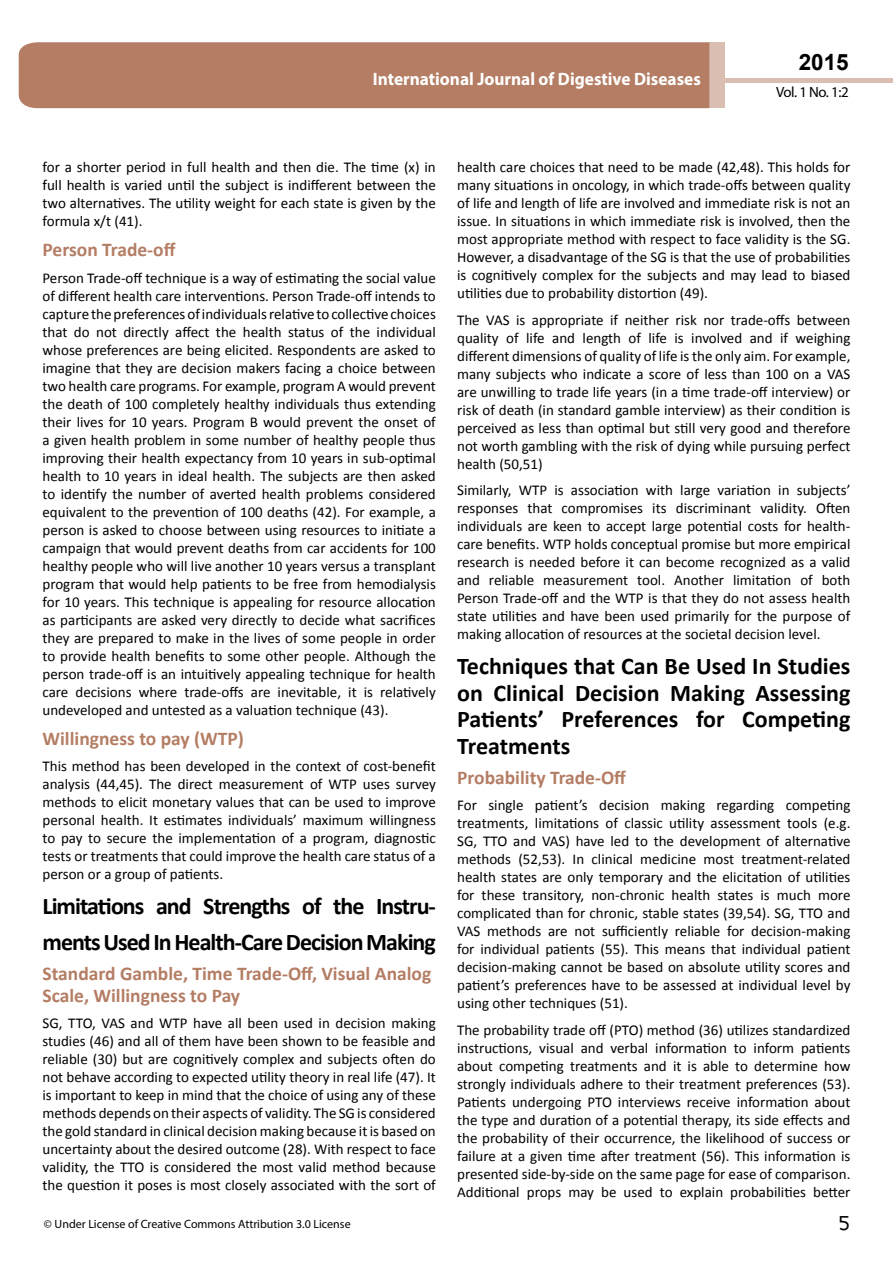
<style>
.page{position:relative;width:893px;height:1263px;background:#fff}
.page>*{position:absolute;margin:0;border:0;box-sizing:border-box;transform-origin:0 0}
.t1{font:25.5px "Tunga";color:#000}
.t2{font:700 24px/26.4px "Calibri";letter-spacing:-.04em;color:#000}
.t3{font:700 22.5px "Arial";color:#000}
.t4{font:700 19.5px/21.5px "Calibri";color:#b47d64}
.t5{font:700 18px "Myriad Pro";color:#fff;scale:.96 1}
.t6{font:15px/18px "Calibri";color:#000;text-align:justify}
.t7{font:14.85px "Myriad Pro";color:#000}
.t8{font:12px "Myriad Pro";color:#000}
</style>
<div class="page">
<hr style="left:725px;top:78px;width:168px;height:4px;background:#d9beb1">
<div style="left:19px;top:42px;width:690px;height:66px;background:#b47d64"></div>
<div style="left:709px;top:42px;width:16px;height:66px;background:#d9beb1"></div>
<p class="t5" style="left:373px;top:67px;width:343px">International Journal of Digestive Diseases</p>
<p class="t5" style="left:585px;top:74px;width:128px">ISSN 1698-9465</p>
<h3 class="t3" style="left:799px;top:47px;width:52px">2015</h3>
<p class="t7" style="left:776px;top:83px;width:74px">Vol. 1 No. 1:2</p>
<p class="t6" style="left:43px;top:158px;width:395px">for a shorter period in full health and then die. The time (x) in full health is varied until the subject is indifferent between the two alternatives. The utility weight for each state is given by the formula x/t (41).</p>
<h3 class="t4" style="left:43px;top:239px;width:135px">Person Trade-off</h3>
<p class="t6" style="left:43px;top:269px;width:395px">Person Trade-off technique is a way of estimating the social value of different health care interventions. Person Trade-off intends to capture the preferences of individuals relative to collective choices that do not directly affect the health status of the individual whose preferences are being elicited. Respondents are asked to imagine that they are decision makers facing a choice between two health care programs. For example, program A would prevent the death of 100 completely healthy individuals thus extending their lives for 10 years. Program B would prevent the onset of a given health problem in some number of healthy people thus improving their health expectancy from 10 years in sub-optimal health to 10 years in ideal health. The subjects are then asked to identify the number of averted health problems considered equivalent to the prevention of 100 deaths (42). For example, a person is asked to choose between using resources to initiate a campaign that would prevent deaths from car accidents for 100 healthy people who will live another 10 years versus a transplant program that would help patients to be free from hemodialysis for 10 years. This technique is appealing for resource allocation as participants are asked very directly to decide what sacrifices they are prepared to make in the lives of some people in order to provide health benefits to some other people. Although the person trade-off is an intuitively appealing technique for health care decisions where trade-offs are inevitable, it is relatively undeveloped and untested as a valuation technique (43).</p>
<h3 class="t4" style="left:43px;top:728px;width:203px">Willingness to pay (WTP)</h3>
<p class="t6" style="left:43px;top:757px;width:395px">This method has been developed in the context of cost-benefit analysis (44,45). The direct measurement of WTP uses survey methods to elicit monetary values that can be used to improve personal health. It estimates individuals’ maximum willingness to pay to secure the implementation of a program, diagnostic tests or treatments that could improve the health care status of a person or a group of patients.</p>
<h2 class="t2" style="left:43px;top:888px;width:395px;line-height:36px">Limitations and Strengths of the Instru&shy;ments Used In Health-Care Decision Making</h2>
<h3 class="t4" style="left:43px;top:963px;width:390px">Standard Gamble, Time Trade-Off, Visual Analog<br>Scale, Willingness to Pay</h3>
<p class="t6" style="left:43px;top:1014px;width:395px">SG, TTO, VAS and WTP have all been used in decision making studies (46) and all of them have been shown to be feasible and reliable (30) but are cognitively complex and subjects often do not behave according to expected utility theory in real life (47). It is important to keep in mind that the choice of using any of these methods depends on their aspects of validity. The SG is considered the gold standard in clinical decision making because it is based on uncertainty about the desired outcome (28). With respect to face validity, the TTO is considered the most valid method because the question it poses is most closely associated with the sort of</p>
<p class="t6" style="left:457px;top:158px;width:395px">health care choices that need to be made (42,48). This holds for many situations in oncology, in which trade-offs between quality of life and length of life are involved and immediate risk is not an issue. In situations in which immediate risk is involved, then the most appropriate method with respect to face validity is the SG.<br>However, a disadvantage of the SG is that the use of probabilities is cognitively complex for the subjects and may lead to biased utilities due to probability distortion (49).</p>
<p class="t6" style="left:457px;top:311px;width:395px">The VAS is appropriate if neither risk nor trade-offs between quality of life and length of life is involved and if weighing different dimensions of quality of life is the only aim. For example, many subjects who indicate a score of less than 100 on a VAS are unwilling to trade life years (in a time trade-off interview) or risk of death (in standard gamble interview) as their condition is perceived as less than optimal but still very good and therefore not worth gambling with the risk of dying while pursuing perfect health (50,51)</p>
<p class="t6" style="left:457px;top:481px;width:395px">Similarly, WTP is association with large variation in subjects’ responses that compromises its discriminant validity. Often individuals are keen to accept large potential costs for health&shy;care benefits. WTP holds conceptual promise but more empirical research is needed before it can become recognized as a valid and reliable measurement tool. Another limitation of both Person Trade-off and the WTP is that they do not assess health state utilities and have been used primarily for the purpose of making allocation of resources at the societal decision level.</p>
<h2 class="t2" style="left:457px;top:653px;width:395px;text-align:justify">Techniques that Can Be Used In Studies on Clinical Decision Making Assessing Patients’ Preferences for Competing Treatments</h2>
<h3 class="t4" style="left:457px;top:766px;width:170px">Probability Trade-Off</h3>
<p class="t6" style="left:457px;top:796px;width:395px">For single patient’s decision making regarding competing treatments, limitations of classic utility assessment tools (e.g.<br>SG, TTO and VAS) have led to the development of alternative methods (52,53). In clinical medicine most treatment-related health states are only temporary and the elicitation of utilities for these transitory, non-chronic health states is much more complicated than for chronic, stable states (39,54). SG, TTO and VAS methods are not sufficiently reliable for decision-making for individual patients (55). This means that individual patient decision-making cannot be based on absolute utility scores and patient’s preferences have to be assessed at individual level by using other techniques (51).</p>
<p class="t6" style="left:457px;top:1021px;width:395px">The probability trade off (PTO) method (36) utilizes standardized instructions, visual and verbal information to inform patients about competing treatments and it is able to determine how strongly individuals adhere to their treatment preferences (53).<br>Patients undergoing PTO interviews receive information about the type and duration of a potential therapy, its side effects and the probability of their occurrence, the likelihood of success or failure at a given time after treatment (56). This information is presented side-by-side on the same page for ease of comparison.<br>Additional props may be used to explain probabilities better</p>
<p class="t8" style="left:44px;top:1217px;width:308px">© Under License of Creative Commons Attribution 3.0 License</p>
<h1 class="t1" style="left:839px;top:1206px;width:13px">5</h1>
</div>
